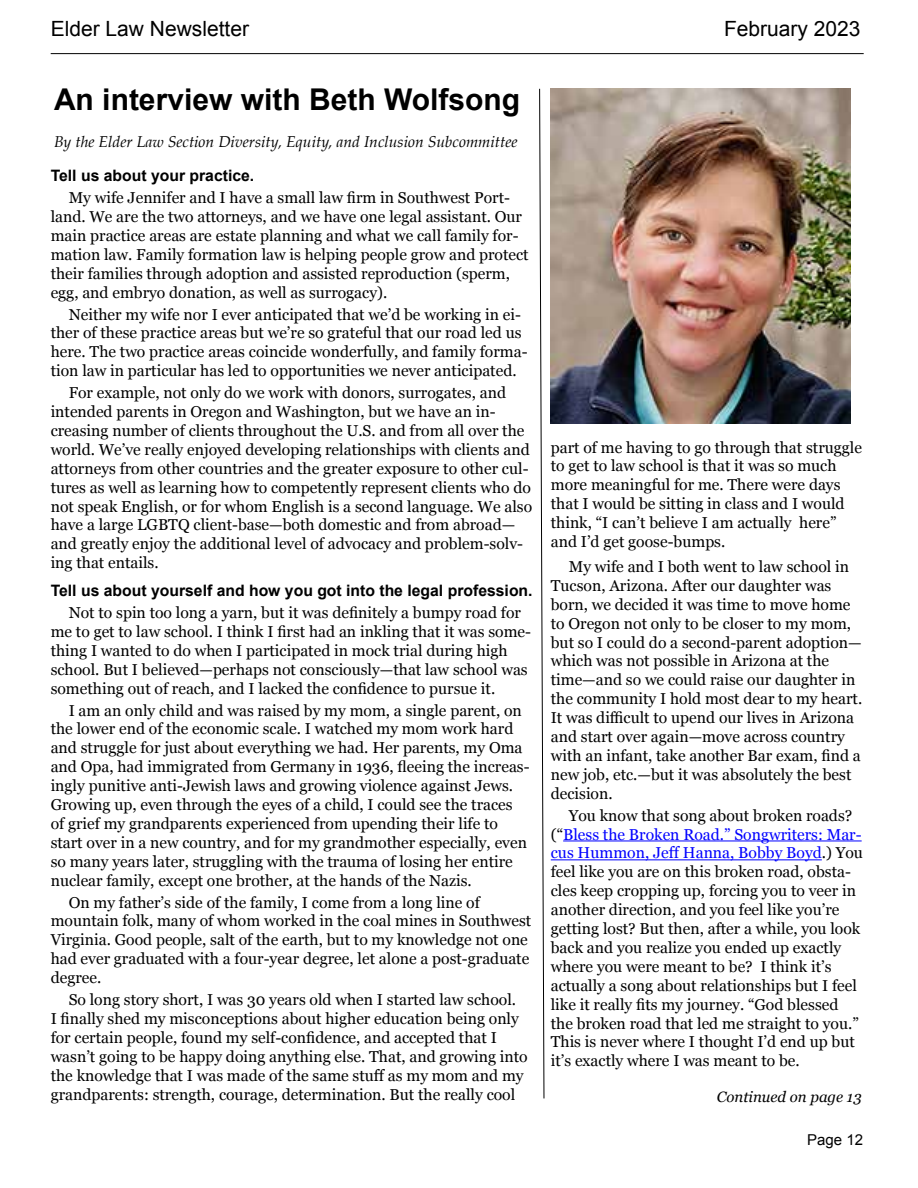
<style>
.page{position:relative;width:918px;height:1188px;background:#fff}
.page>*{position:absolute;margin:0;border:0;box-sizing:border-box;transform-origin:0 0}
.t1{font:700 30px "Arial";color:#000}
.t2{font:21px "Arial";color:#000}
.t3{font:15.75px/18.9px "Georgia";color:#000}
.t4{font:700 15.75px "Arial";color:#000}
.t5{font:italic 15.75px "Palatino";color:#000}
.t6{font:italic 15px "Georgia";color:#000}
.t7{font:15px "Arial";color:#000}
.s1{color:#00f}
</style>
<div class="page">
<hr style="left:51px;top:53px;width:813px;height:1px;background:#000">
<img style="left:551px;top:89px;width:300px;height:335px">
<hr style="left:563px;top:841px;width:299px;height:1px;background:#00f">
<hr style="left:551px;top:859px;width:271px;height:1px;background:#00f">
<svg style="left:539px;top:88px;width:5px;height:1011px"></svg>
<h2 class="t2" style="left:51px;top:15px;width:200px">Elder Law Newsletter</h2>
<h2 class="t2" style="left:724px;top:15px;width:138px">February 2023</h2>
<h1 class="t1" style="left:54px;top:80px;width:468px">An interview with Beth Wolfsong</h1>
<p class="t5" style="left:54px;top:129px;width:465px">By the Elder Law Section Diversity, Equity, and Inclusion Subcommittee</p>
<p class="t4" style="left:51px;top:165px;width:205px">Tell us about your practice.</p>
<p class="t3" style="left:51px;top:188px;width:480px;text-indent:18px">My wife Jennifer and I have a small law firm in Southwest Port&shy;land. We are the two attorneys, and we have one legal assistant. Our main practice areas are estate planning and what we call family for&shy;mation law. Family formation law is helping people grow and protect their families through adoption and assisted reproduction (sperm, egg, and embryo donation, as well as surrogacy).</p>
<p class="t3" style="left:51px;top:304px;width:479px;text-indent:18px">Neither my wife nor I ever anticipated that we’d be working in ei&shy;ther of these practice areas but we’re so grateful that our road led us here. The two practice areas coincide wonderfully, and family forma&shy;tion law in particular has led to opportunities we never anticipated.</p>
<p class="t3" style="left:51px;top:383px;width:483px;text-indent:18px">For example, not only do we work with donors, surrogates, and intended parents in Oregon and Washington, but we have an in&shy;creasing number of clients throughout the U.S. and from all over the world. We’ve really enjoyed developing relationships with clients and attorneys from other countries and the greater exposure to other cul&shy;tures as well as learning how to competently represent clients who do not speak English, or for whom English is a second language. We also have a large LGBTQ client-base—both domestic and from abroad— and greatly enjoy the additional level of advocacy and problem-solv&shy;ing that entails.</p>
<p class="t4" style="left:51px;top:580px;width:483px">Tell us about yourself and how you got into the legal profession.</p>
<p class="t3" style="left:51px;top:603px;width:482px;text-indent:18px">Not to spin too long a yarn, but it was definitely a bumpy road for me to get to law school. I think I first had an inkling that it was some&shy;thing I wanted to do when I participated in mock trial during high school. But I believed—perhaps not consciously—that law school was something out of reach, and I lacked the confidence to pursue it.</p>
<p class="t3" style="left:51px;top:700px;width:480px;text-indent:18px">I am an only child and was raised by my mom, a single parent, on the lower end of the economic scale. I watched my mom work hard and struggle for just about everything we had. Her parents, my Oma and Opa, had immigrated from Germany in 1936, fleeing the increas&shy;ingly punitive anti-Jewish laws and growing violence against Jews.<br>Growing up, even through the eyes of a child, I could see the traces of grief my grandparents experienced from upending their life to start over in a new country, and for my grandmother especially, even so many years later, struggling with the trauma of losing her entire nuclear family, except one brother, at the hands of the Nazis.</p>
<p class="t3" style="left:51px;top:892px;width:482px;text-indent:18px">On my father’s side of the family, I come from a long line of mountain folk, many of whom worked in the coal mines in Southwest Virginia. Good people, salt of the earth, but to my knowledge not one had ever graduated with a four-year degree, let alone a post-graduate degree.</p>
<p class="t3" style="left:51px;top:989px;width:479px;text-indent:18px">So long story short, I was 30 years old when I started law school.<br>I finally shed my misconceptions about higher education being only for certain people, found my self-confidence, and accepted that I wasn’t going to be happy doing anything else. That, and growing into the knowledge that I was made of the same stuff as my mom and my grandparents: strength, courage, determination. But the really cool</p>
<p class="t3" style="left:551px;top:437px;width:313px">part of me having to go through that struggle to get to law school is that it was so much more meaningful for me. There were days that I would be sitting in class and I would think, “I can’t believe I am actually here” and I’d get goose-bumps.</p>
<p class="t3" style="left:551px;top:556px;width:313px;text-indent:18px">My wife and I both went to law school in Tucson, Arizona. After our daughter was born, we decided it was time to move home to Oregon not only to be closer to my mom, but so I could do a second-parent adoption— which was not possible in Arizona at the time—and so we could raise our daughter in the community I hold most dear to my heart.<br>It was difficult to upend our lives in Arizona and start over again—move across country with an infant, take another Bar exam, find a new job, etc.—but it was absolutely the best decision.</p>
<p class="t3" style="left:551px;top:805px;width:314px;text-indent:18px">You know that song about broken roads? (“<span class="s1">Bless the Broken Road.” Songwriters: Mar&shy;cus Hummon, Jeff Hanna, Bobby Boyd</span>.) You feel like you are on this broken road, obsta&shy;cles keep cropping up, forcing you to veer in another direction, and you feel like you’re getting lost? But then, after a while, you look back and you realize you ended up exactly where you were meant to be? I think it’s actually a song about relationships but I feel like it really fits my journey. “God blessed the broken road that led me straight to you.” This is never where I thought I’d end up but it’s exactly where I was meant to be.</p>
<p class="t6" style="left:717px;top:1086px;width:146px">Continued on page 13</p>
<p class="t7" style="left:807px;top:1130px;width:57px">Page 12</p>
</div>
